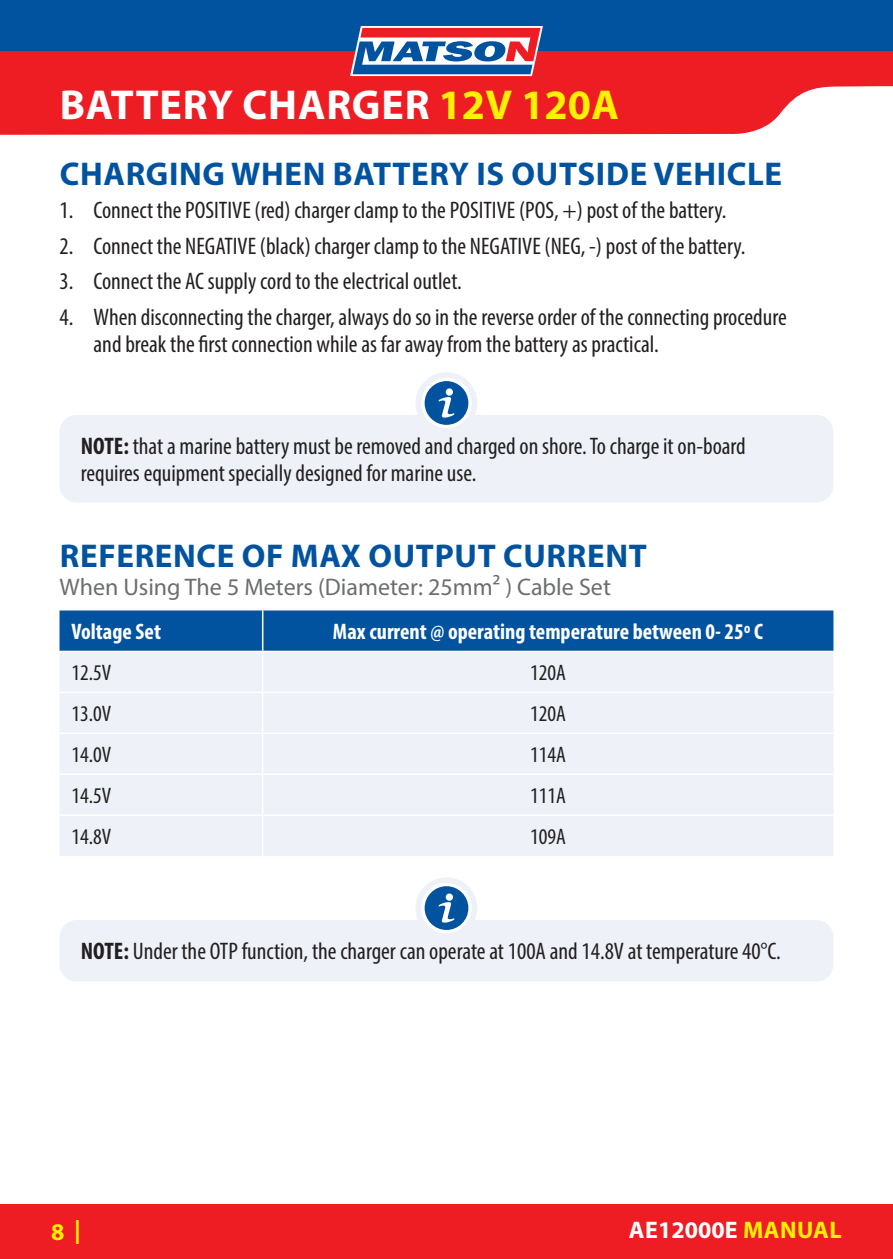
<style>
.page{position:relative;width:893px;height:1259px;background:#fff}
.page>*{position:absolute;margin:0;border:0;box-sizing:border-box;transform-origin:0 0}
.t1{font:700 42px "Myriad Pro";letter-spacing:.015em;color:#fff}
.t2{font:700 33px "Myriad Pro";letter-spacing:.02em;color:#0153a0}
.t3{font:condensed 24px/27px "Myriad Pro";color:#231f20}
.t4{font:24px "Myriad Pro";color:#6c6d70}
.t5{font:700 24px "Myriad Pro";letter-spacing:.01em;color:#fff}
.t6{font:700 24px "Myriad Pro";color:#fff101}
.t7{font:700 condensed 22.5px "Myriad Pro";color:#fff}
.t8{font:condensed 22.5px "Myriad Pro";color:#231f20}
.s1{color:#fff101}
.s2{font-weight:700}
</style>
<div class="page">
<div style="left:0;top:51px;width:893px;height:32px;background:#ee1d23"></div>
<div style="left:0;top:0;width:893px;height:51px;background:#0153a0"></div>
<svg style="left:350px;top:26px;width:193px;height:50px"></svg>
<svg style="left:0;top:83px;width:887px;height:52px;background:#f0383d"></svg>
<svg style="left:887px;top:83px;width:6px;height:4px"></svg>
<div style="left:0;top:1203px;width:893px;height:56px;background:#ee1d23"></div>
<div style="left:60px;top:610px;width:773px;height:40px;background:#0153a0"></div>
<div style="left:60px;top:652px;width:773px;height:204px;background:#eef1f8"></div>
<hr style="left:262px;top:610px;width:1px;height:40px;background:#fff">
<hr style="left:262px;top:652px;width:1px;height:39px;background:#fff">
<hr style="left:60px;top:691px;width:203px;height:2px;background:#fff">
<hr style="left:263px;top:691px;width:570px;height:2px;background:#fff">
<hr style="left:262px;top:693px;width:1px;height:39px;background:#fff">
<hr style="left:60px;top:732px;width:203px;height:2px;background:#fff">
<hr style="left:263px;top:732px;width:570px;height:2px;background:#fff">
<hr style="left:262px;top:734px;width:1px;height:39px;background:#fff">
<hr style="left:60px;top:773px;width:203px;height:2px;background:#fff">
<hr style="left:263px;top:773px;width:570px;height:2px;background:#fff">
<hr style="left:262px;top:775px;width:1px;height:39px;background:#fff">
<hr style="left:60px;top:814px;width:203px;height:2px;background:#fff">
<hr style="left:263px;top:814px;width:570px;height:2px;background:#fff">
<hr style="left:262px;top:816px;width:1px;height:40px;background:#fff">
<div style="left:60px;top:415px;width:773px;height:87px;background:#eef1f8;border-radius:17px"></div>
<div style="left:60px;top:920px;width:773px;height:61px;background:#eef1f8;border-radius:17px"></div>
<div style="left:416px;top:372px;width:61px;height:62px;border:11px solid #eef1f8;border-radius:50%"></div>
<svg style="left:423px;top:379px;width:47px;height:47px"></svg>
<div style="left:421px;top:378px;width:51px;height:50px;border:3px solid #fff;border-radius:50%"></div>
<svg style="left:439px;top:397px;width:15px;height:20px"></svg>
<div style="left:446px;top:388px;width:7px;height:8px;background:#fff;border-radius:50%"></div>
<div style="left:416px;top:877px;width:61px;height:61px;border:11px solid #eef1f8;border-radius:50%"></div>
<svg style="left:423px;top:884px;width:47px;height:47px"></svg>
<div style="left:421px;top:883px;width:51px;height:50px;border:3px solid #fff;border-radius:50%"></div>
<svg style="left:439px;top:902px;width:15px;height:20px"></svg>
<div style="left:446px;top:893px;width:7px;height:7px;background:#fff;border-radius:50%"></div>
<h1 class="t1" style="left:60px;top:77px;width:561px">BATTERY CHARGER <span class="s1">12V 120A</span></h1>
<h2 class="t2" style="left:60px;top:152px;width:724px">CHARGING WHEN BATTERY IS OUTSIDE VEHICLE</h2>
<p class="t3" style="left:60px;top:196px;width:668px">1. Connect the POSITIVE (red) charger clamp to the POSITIVE (POS, +) post of the battery.</p>
<p class="t3" style="left:60px;top:232px;width:687px">2. Connect the NEGATIVE (black) charger clamp to the NEGATIVE (NEG, -) post of the battery.</p>
<p class="t3" style="left:60px;top:267px;width:404px">3. Connect the AC supply cord to the electrical outlet.</p>
<p class="t3" style="left:94px;top:303px;width:695px;text-indent:-34px">4. When disconnecting the charger, always do so in the reverse order of the connecting procedure and break the first connection while as far away from the battery as practical.</p>
<p class="t3" style="left:81px;top:432px;width:666px"><span class="s2">NOTE:</span> that a marine battery must be removed and charged on shore. To charge it on-board requires equipment specially designed for marine use.</p>
<h2 class="t2" style="left:60px;top:534px;width:588px">REFERENCE OF MAX OUTPUT CURRENT</h2>
<p class="t4" style="left:60px;top:572px;width:553px">When Using The 5 Meters (Diameter: 25mm² ) Cable Set</p>
<p class="t7" style="left:72px;top:618px;width:91px">Voltage Set</p>
<p class="t7" style="left:333px;top:618px;width:432px">Max current @ operating temperature between 0- 25º C</p>
<p class="t8" style="left:72px;top:659px;width:41px">12.5V</p>
<p class="t8" style="left:530px;top:659px;width:37px">120A</p>
<p class="t8" style="left:72px;top:700px;width:41px">13.0V</p>
<p class="t8" style="left:530px;top:700px;width:37px">120A</p>
<p class="t8" style="left:72px;top:741px;width:41px">14.0V</p>
<p class="t8" style="left:530px;top:741px;width:37px">114A</p>
<p class="t8" style="left:72px;top:782px;width:41px">14.5V</p>
<p class="t8" style="left:530px;top:782px;width:37px">111A</p>
<p class="t8" style="left:72px;top:823px;width:41px">14.8V</p>
<p class="t8" style="left:530px;top:823px;width:37px">109A</p>
<p class="t3" style="left:81px;top:937px;width:702px"><span class="s2">NOTE:</span> Under the OTP function, the charger can operate at 100A and 14.8V at temperature 40°C.</p>
<p class="t6" style="left:51px;top:1215px;width:31px">8 |</p>
<p class="t5" style="left:629px;top:1214px;width:214px">AE12000E <span class="s1">MANUAL</span></p>
</div>
